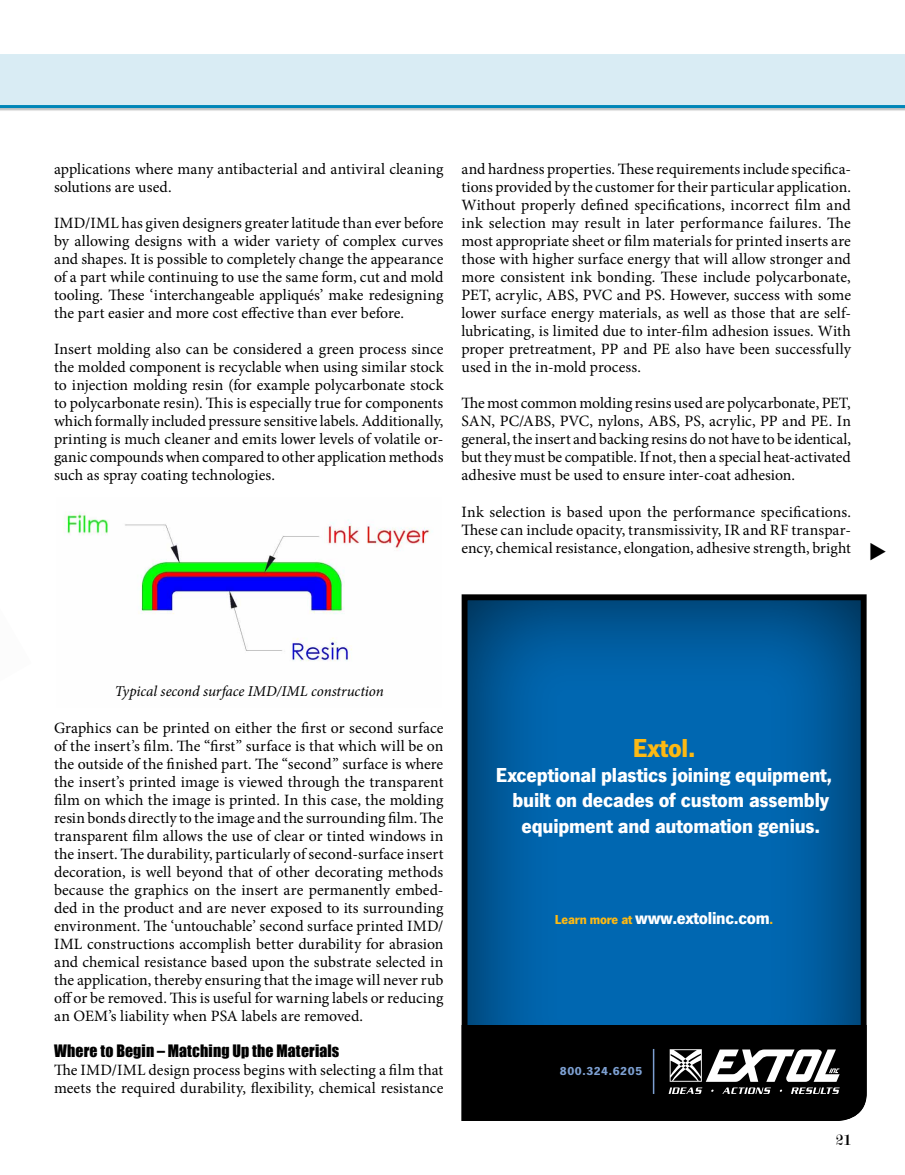
<style>
.page{position:relative;width:905px;height:1175px;background:#fff}
.page>*{position:absolute;margin:0;border:0;box-sizing:border-box;transform-origin:0 0}
.t1{font:700 27px "News Got T";letter-spacing:-.01em;color:#fdb913}
.t2{font:700 21px "News Got T";letter-spacing:-.01em;color:#fff}
.t3{font:700 18px "News Got T";letter-spacing:-.015em;color:#fff}
.t4{font:16.5px "Modern";color:#000}
.t5{font:15.75px/18px "Minion Pro";letter-spacing:.005em;color:#000;text-align:justify}
.t6{font:15.75px "Impact";letter-spacing:.01em;color:#000}
.t7{font:italic 15px "Minion Pro";letter-spacing:-.005em;color:#000}
.t8{font:700 12px "News Got T";letter-spacing:.05em;color:#7da0d2}
.s1{font-size:13.5px;color:#fdb913}
</style>
<div class="page">
<div style="left:0;top:54px;width:904px;height:51px;background:#d9ecf4"></div>
<div style="left:0;top:106px;width:904px;height:5px;background:#c1c4c5"></div>
<hr style="left:0;top:105px;width:904px;height:3px;background:#0086b8">
<div style="left:461px;top:594px;width:405px;height:526px;background:#000;opacity:.7"></div>
<svg style="left:668px;top:1087px;width:171px;height:7px"></svg>
<svg style="left:669px;top:1049px;width:170px;height:32px"></svg>
<hr style="left:652px;top:1048px;width:2px;height:46px;background:#7da0d2">
<img style="left:63px;top:512px;width:367px;height:149px">
<p class="t5" style="left:54px;top:160px;width:391px">applications where many antibacterial and antiviral cleaning solutions are used.</p>
<p class="t5" style="left:54px;top:214px;width:391px">IMD/IML has given designers greater latitude than ever before by allowing designs with a wider variety of complex curves and shapes. It is possible to completely change the appearance of a part while continuing to use the same form, cut and mold tooling. These ‘interchangeable appliqués’ make redesigning the part easier and more cost effective than ever before.</p>
<p class="t5" style="left:54px;top:340px;width:391px">Insert molding also can be considered a green process since the molded component is recyclable when using similar stock to injection molding resin (for example polycarbonate stock to polycarbonate resin). This is especially true for components which formally included pressure sensitive labels. Additionally, printing is much cleaner and emits lower levels of volatile or&shy;ganic compounds when compared to other application methods such as spray coating technologies.</p>
<p class="t5" style="left:461px;top:160px;width:391px">and hardness properties. These requirements include specifica&shy;tions provided by the customer for their particular application.<br>Without properly defined specifications, incorrect film and ink selection may result in later performance failures. The most appropriate sheet or film materials for printed inserts are those with higher surface energy that will allow stronger and more consistent ink bonding. These include polycarbonate, PET, acrylic, ABS, PVC and PS. However, success with some lower surface energy materials, as well as those that are self&shy;lubricating, is limited due to inter-film adhesion issues. With proper pretreatment, PP and PE also have been successfully used in the in-mold process.</p>
<p class="t5" style="left:461px;top:394px;width:391px">The most common molding resins used are polycarbonate, PET, SAN, PC/ABS, PVC, nylons, ABS, PS, acrylic, PP and PE. In general, the insert and backing resins do not have to be identical, but they must be compatible. If not, then a special heat-activated adhesive must be used to ensure inter-coat adhesion.</p>
<p class="t5" style="left:461px;top:502px;width:391px">Ink selection is based upon the performance specifications.<br>These can include opacity, transmissivity, IR and RF transpar&shy;ency, chemical resistance, elongation, adhesive strength, bright</p>
<p class="t7" style="left:115px;top:681px;width:270px">Typical second surface IMD/IML construction</p>
<p class="t5" style="left:54px;top:718px;width:391px">Graphics can be printed on either the first or second surface of the insert’s film. The “first” surface is that which will be on the outside of the finished part. The “second” surface is where the insert’s printed image is viewed through the transparent film on which the image is printed. In this case, the molding resin bonds directly to the image and the surrounding film. The transparent film allows the use of clear or tinted windows in the insert. The durability, particularly of second-surface insert decoration, is well beyond that of other decorating methods because the graphics on the insert are permanently embed&shy;ded in the product and are never exposed to its surrounding environment. The ‘untouchable’ second surface printed IMD/ IML constructions accomplish better durability for abrasion and chemical resistance based upon the substrate selected in the application, thereby ensuring that the image will never rub off or be removed. This is useful for warning labels or reducing an OEM’s liability when PSA labels are removed.</p>
<p class="t6" style="left:54px;top:1038px;width:287px">Where to Begin – Matching Up the Materials</p>
<p class="t5" style="left:54px;top:1060px;width:391px">The IMD/IML design process begins with selecting a film that meets the required durability, flexibility, chemical resistance</p>
<h1 class="t1" style="left:632px;top:732px;width:64px">Extol.</h1>
<h2 class="t2" style="left:496px;top:763px;width:338px">Exceptional plastics joining equipment,</h2>
<h2 class="t2" style="left:512px;top:788px;width:318px">built on decades of custom assembly</h2>
<h2 class="t2" style="left:521px;top:813px;width:300px">equipment and automation genius.</h2>
<p class="t3" style="left:555px;top:907px;width:220px"><span class="s1">Learn more at</span> www.extolinc.com<span class="s1">.</span></p>
<p class="t8" style="left:560px;top:1063px;width:84px">800.324.6205</p>
<p class="t4" style="left:836px;top:1131px;width:16px">21</p>
</div>
